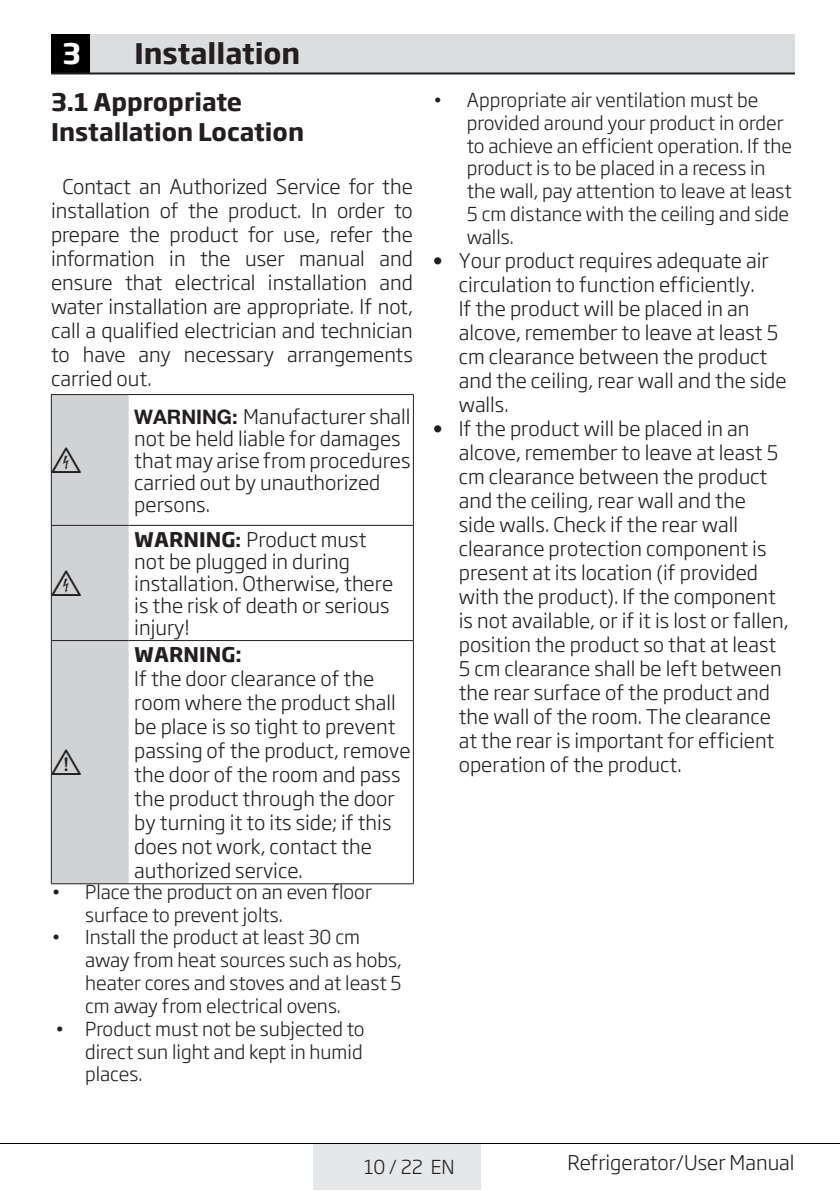
<style>
.page{position:relative;width:840px;height:1191px;background:#fff}
.page>*{position:absolute;margin:0;border:0;box-sizing:border-box;transform-origin:0 0}
.t1{font:32px "ZIWARNUN";color:#231f20}
.t2{font:700 28px "Soho Gothic Pro";color:#231f20}
.t3{font:700 28px "Soho Gothic Pro";color:#fff}
.t4{font:700 24px/30px "Soho Gothic Pro";color:#231f20}
.t5{font:300 20px/24px "Soho Gothic Pro";color:#231f20}
.t6{font:700 20px "Soho Gothic Pro";color:#231f20}
.t7{font:300 19px/22.8px "Soho Gothic Pro";color:#231f20}
.s1{font-family:"Helvetica Neue LT Pro";font-weight:700}
.s2{font-weight:700}
</style>
<div class="page">
<div style="left:313px;top:1144px;width:168px;height:45px;background:#e6e7e9"></div>
<hr style="left:0;top:1143px;width:839px;height:1px;background:#000">
<div style="left:51px;top:34px;width:40px;height:40px;background:#000"></div>
<div style="left:91px;top:34px;width:703px;height:40px;background:#dcdddf"></div>
<hr style="left:51px;top:72px;width:743px;height:2px;background:#231f20">
<div style="left:52px;top:395px;width:77px;height:488px;background:#d1d2d4"></div>
<hr style="left:51px;top:395px;width:1px;height:130px;background:#231f20">
<hr style="left:413px;top:395px;width:1px;height:130px;background:#231f20">
<hr style="left:51px;top:525px;width:1px;height:115px;background:#231f20">
<hr style="left:413px;top:525px;width:1px;height:115px;background:#231f20">
<hr style="left:51px;top:641px;width:1px;height:242px;background:#231f20">
<hr style="left:413px;top:641px;width:1px;height:242px;background:#231f20">
<hr style="left:51px;top:394px;width:78px;height:1px;background:#231f20">
<hr style="left:129px;top:394px;width:284px;height:1px;background:#231f20">
<hr style="left:51px;top:525px;width:78px;height:1px;background:#231f20">
<hr style="left:129px;top:525px;width:284px;height:1px;background:#231f20">
<hr style="left:51px;top:640px;width:78px;height:1px;background:#231f20">
<hr style="left:129px;top:640px;width:284px;height:1px;background:#231f20">
<hr style="left:51px;top:883px;width:78px;height:1px;background:#231f20">
<hr style="left:129px;top:883px;width:284px;height:1px;background:#231f20">
<h2 class="t3" style="left:62px;top:31px;width:20px">3</h2>
<h2 class="t2" style="left:134px;top:31px;width:167px">Installation</h2>
<p class="t4" style="left:51px;top:86px;width:254px">3.1 Appropriate<br>Installation Location</p>
<p class="t5" style="left:51px;top:174px;width:363px;text-align:justify;text-indent:11px">Contact an Authorized Service for the installation of the product. In order to prepare the product for use, refer the information in the user manual and ensure that electrical installation and water installation are appropriate. If not, call a qualified electrician and technician to have any necessary arrangements carried out.</p>
<h1 class="t1" style="left:52px;top:443px;width:32px">B</h1>
<h1 class="t1" style="left:52px;top:566px;width:32px">B</h1>
<p class="t5" style="left:134px;top:404px;width:277px;line-height:22px"><span class="s1">WARNING:</span> Manufacturer shall not be held liable for damages that may arise from procedures carried out by unauthorized persons.</p>
<p class="t5" style="left:134px;top:527px;width:260px;line-height:22px"><span class="s2">WARNING</span><span class="s1">:</span> Product must not be plugged in during installation. Otherwise, there is the risk of death or serious injury!</p>
<p class="t6" style="left:134px;top:638px;width:109px">WARNING:</p>
<p class="t5" style="left:134px;top:665px;width:277px">If the door clearance of the room where the product shall be place is so tight to prevent passing of the product, remove the door of the room and pass the product through the door by turning it to its side; if this does not work, contact the authorized service.</p>
<p class="t7" style="left:85px;top:879px;width:288px;text-indent:-34px">• Place the product on an even floor surface to prevent jolts.</p>
<p class="t7" style="left:85px;top:925px;width:318px;text-indent:-34px">• Install the product at least 30 cm away from heat sources such as hobs, heater cores and stoves and at least 5 cm away from electrical ovens.</p>
<p class="t7" style="left:85px;top:1016px;width:281px;text-align:justify;text-indent:-30px">• Product must not be subjected to direct sun light and kept in humid places.</p>
<h1 class="t1" style="left:52px;top:745px;width:32px">A</h1>
<p class="t7" style="left:466px;top:87px;width:327px;text-indent:-34px">• Appropriate air ventilation must be provided around your product in order to achieve an efficient operation. If the product is to be placed in a recess in the wall, pay attention to leave at least 5 cm distance with the ceiling and side walls.</p>
<p class="t5" style="left:458px;top:247px;width:329px;text-indent:-26px"><span class="s1">•</span> Your product requires adequate air circulation to function efficiently.<br>If the product will be placed in an alcove, remember to leave at least 5 cm clearance between the product and the ceiling, rear wall and the side walls.</p>
<p class="t5" style="left:458px;top:415px;width:331px;text-indent:-26px"><span class="s1">•</span> If the product will be placed in an alcove, remember to leave at least 5 cm clearance between the product and the ceiling, rear wall and the<br>side walls. Check if the rear wall clearance protection component is present at its location (if provided with the product). If the component is not available, or if it is lost or fallen, position the product so that at least 5 cm clearance shall be left between the rear surface of the product and the wall of the room. The clearance at the rear is important for efficient operation of the product.</p>
<p class="t7" style="left:364px;top:1154px;width:92px">10 / 22 EN</p>
<p class="t5" style="left:567px;top:1149px;width:228px">Refrigerator/User Manual</p>
</div>
